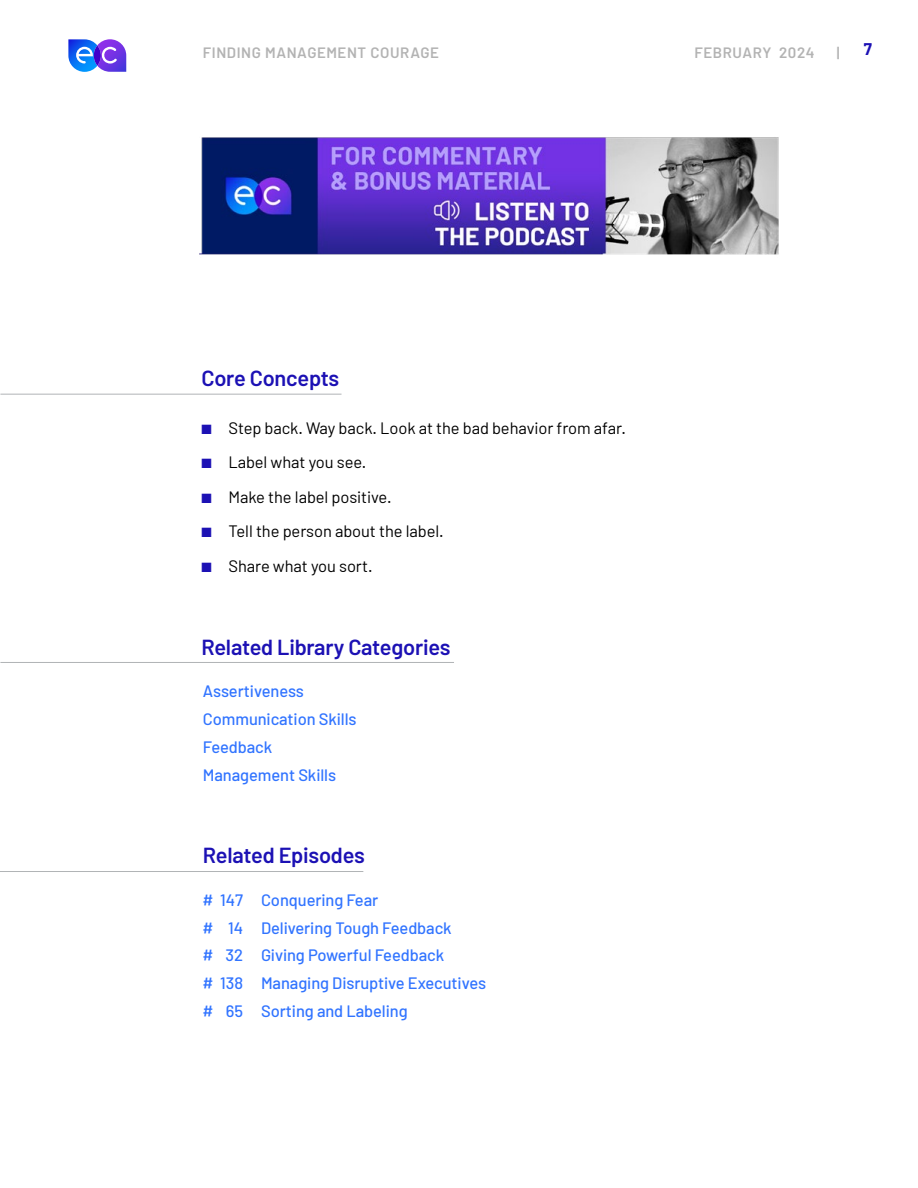
<style>
.page{position:relative;width:918px;height:1188px;background:#fff}
.page>*{position:absolute;margin:0;border:0;box-sizing:border-box;transform-origin:0 0}
.t1{font:600 21.75px "Barlow";letter-spacing:-.01em;color:#1c11b4}
.t2{font:500 16.5px/27.8px "Barlow";letter-spacing:-.005em;color:#3174ff}
.t3{font:16.5px "Barlow";letter-spacing:-.005em;color:#000}
.t4{font:700 16.5px "Barlow";color:#1c11b4}
.t5{font:600 15px "Barlow";letter-spacing:.04em;color:#b3b3b3}
.s1{color:#1c11b4}
</style>
<div class="page">
<svg style="left:68px;top:39px;width:58px;height:33px"></svg>
<img style="left:200px;top:137px;width:579px;height:118px">
<hr style="left:0;top:394px;width:342px;height:1px;background:#b1b4b6">
<hr style="left:0;top:662px;width:454px;height:1px;background:#b1b4b6">
<hr style="left:0;top:871px;width:363px;height:1px;background:#b1b4b6">
<p class="t5" style="left:203px;top:43px;width:238px">FINDING MANAGEMENT COURAGE</p>
<p class="t5" style="left:694px;top:43px;width:122px">FEBRUARY 2024</p>
<p class="t5" style="left:837px;top:43px;width:4px">|</p>
<p class="t4" style="left:864px;top:39px;width:10px">7</p>
<h1 class="t1" style="left:201px;top:365px;width:139px">Core Concepts</h1>
<p class="t3" style="left:201px;top:418px;width:426px"><span class="s1">■</span> Step back. Way back. Look at the bad behavior from afar.</p>
<p class="t3" style="left:201px;top:452px;width:166px"><span class="s1">■</span> Label what you see.</p>
<p class="t3" style="left:201px;top:487px;width:192px"><span class="s1">■</span> Make the label positive.</p>
<p class="t3" style="left:201px;top:521px;width:244px"><span class="s1">■</span> Tell the person about the label.</p>
<p class="t3" style="left:201px;top:556px;width:173px"><span class="s1">■</span> Share what you sort.</p>
<h1 class="t1" style="left:201px;top:633px;width:251px">Related Library Categories</h1>
<p class="t2" style="left:203px;top:677px;width:155px">Assertiveness<br>Communication Skills<br>Feedback<br>Management Skills</p>
<h1 class="t1" style="left:203px;top:842px;width:164px">Related Episodes</h1>
<p class="t2" style="left:202px;top:886px;width:285px"># 147 Conquering Fear<br># 14 Delivering Tough Feedback<br># 32 Giving Powerful Feedback<br># 138 Managing Disruptive Executives # 65 Sorting and Labeling</p>
</div>
